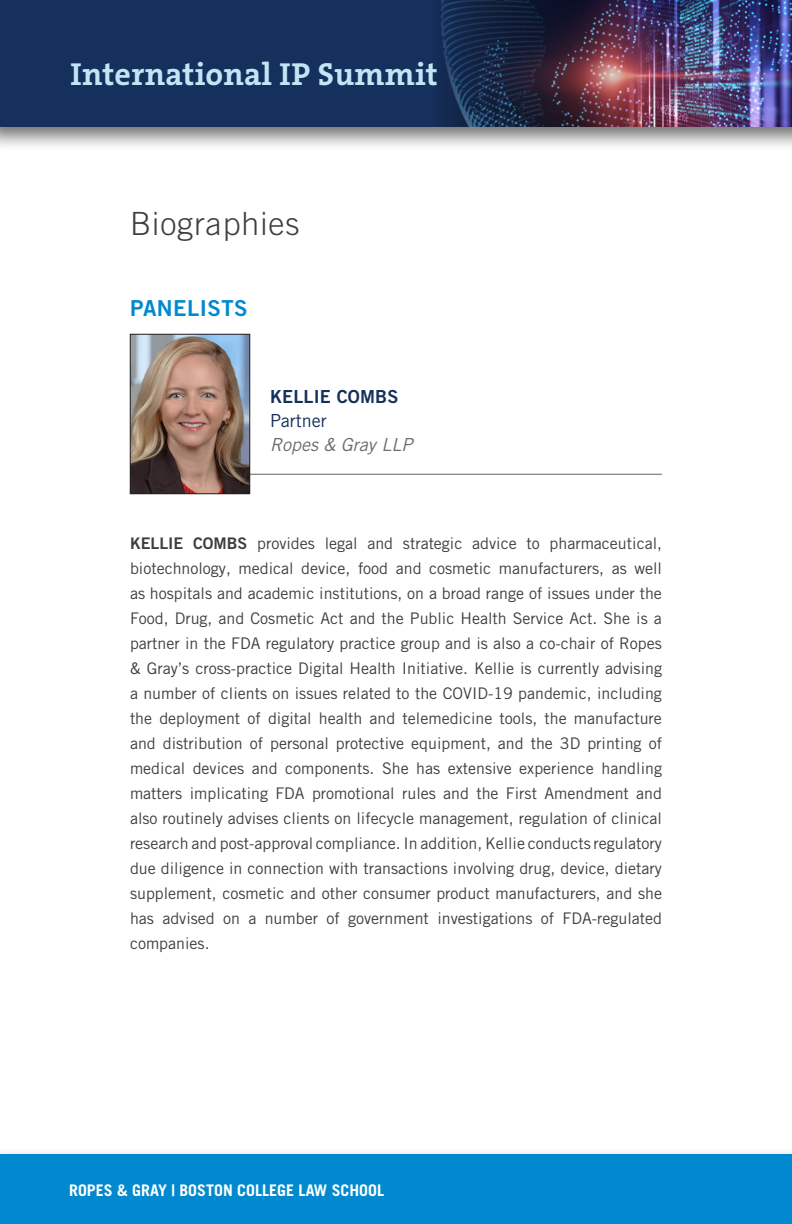
<style>
.page{position:relative;width:792px;height:1224px;background:#fff}
.page>*{position:absolute;margin:0;border:0;box-sizing:border-box;transform-origin:0 0}
.t1{font:700 32px "The Serif B W7";letter-spacing:.01em;color:#c2e5f5}
.t2{font:300 32px "Trade Gothic LT Pro";letter-spacing:.03em;color:#3e3e3f}
.t3{font:22px "Trade Gothic LT Pro Bd 2";letter-spacing:.02em;color:#0089cf}
.BIO_Firm{font:italic 18px/24px "Trade Gothic LT Pro";color:#6c6d70}
.BIO_Name{font:18px "Trade Gothic LT Pro Bd 2";letter-spacing:.01em;color:#15305c}
.BIO_BODY{font:16px/25px "Trade Gothic LT Pro";color:#3e3e3f;text-align:justify}
.t4{font:700 16px "Trade Gothic LT Pro";color:#fff}
.s1{font-style:normal;color:#15305c}
.s2{font-family:"Trade Gothic LT Pro Bd 2"}
</style>
<div class="page">
<div style="left:0;top:0;width:792px;height:152px;background:#231f20;opacity:.65"></div>
<div style="left:0;top:0;width:792px;height:127px;background:#15305c"></div>
<img style="left:441px;top:0;width:351px;height:127px">
<div style="left:0;top:1147px;width:792px;height:77px;background:#231f20;opacity:.65"></div>
<div style="left:0;top:1155px;width:792px;height:69px;background:#0089cf"></div>
<hr style="left:130px;top:474px;width:532px;height:1px;background:#636366">
<img style="left:132px;top:336px;width:116px;height:156px">
<div style="left:130px;top:334px;width:120px;height:160px;border:1px solid #231f20"></div>
<h1 class="t1" style="left:71px;top:53px;width:369px">International IP Summit</h1>
<p class="t2" style="left:130px;top:205px;width:171px">Biographies</p>
<p class="t3" style="left:130px;top:294px;width:119px">PANELISTS</p>
<p class="BIO_Name" style="left:270px;top:385px;width:130px">KELLIE COMBS</p>
<p class="BIO_Firm" style="left:270px;top:409px;width:144px"><span class="s1">Partner<br></span>Ropes &amp; Gray LLP</p>
<p class="BIO_BODY" style="left:130px;top:530px;width:534px"><span class="s2">KELLIE COMBS</span> provides legal and strategic advice to pharmaceutical, biotechnology, medical device, food and cosmetic manufacturers, as well as hospitals and academic institutions, on a broad range of issues under the Food, Drug, and Cosmetic Act and the Public Health Service Act. She is a partner in the FDA regulatory practice group and is also a co-chair of Ropes &amp; Gray’s cross-practice Digital Health Initiative. Kellie is currently advising a number of clients on issues related to the COVID-19 pandemic, including the deployment of digital health and telemedicine tools, the manufacture and distribution of personal protective equipment, and the 3D printing of medical devices and components. She has extensive experience handling matters implicating FDA promotional rules and the First Amendment and also routinely advises clients on lifecycle management, regulation of clinical research and post-approval compliance. In addition, Kellie conducts regulatory due diligence in connection with transactions involving drug, device, dietary supplement, cosmetic and other consumer product manufacturers, and she has advised on a number of government investigations of FDA-regulated companies.</p>
<p class="t4" style="left:69px;top:1180px;width:317px">ROPES &amp; GRAY | BOSTON COLLEGE LAW SCHOOL</p>
</div>
